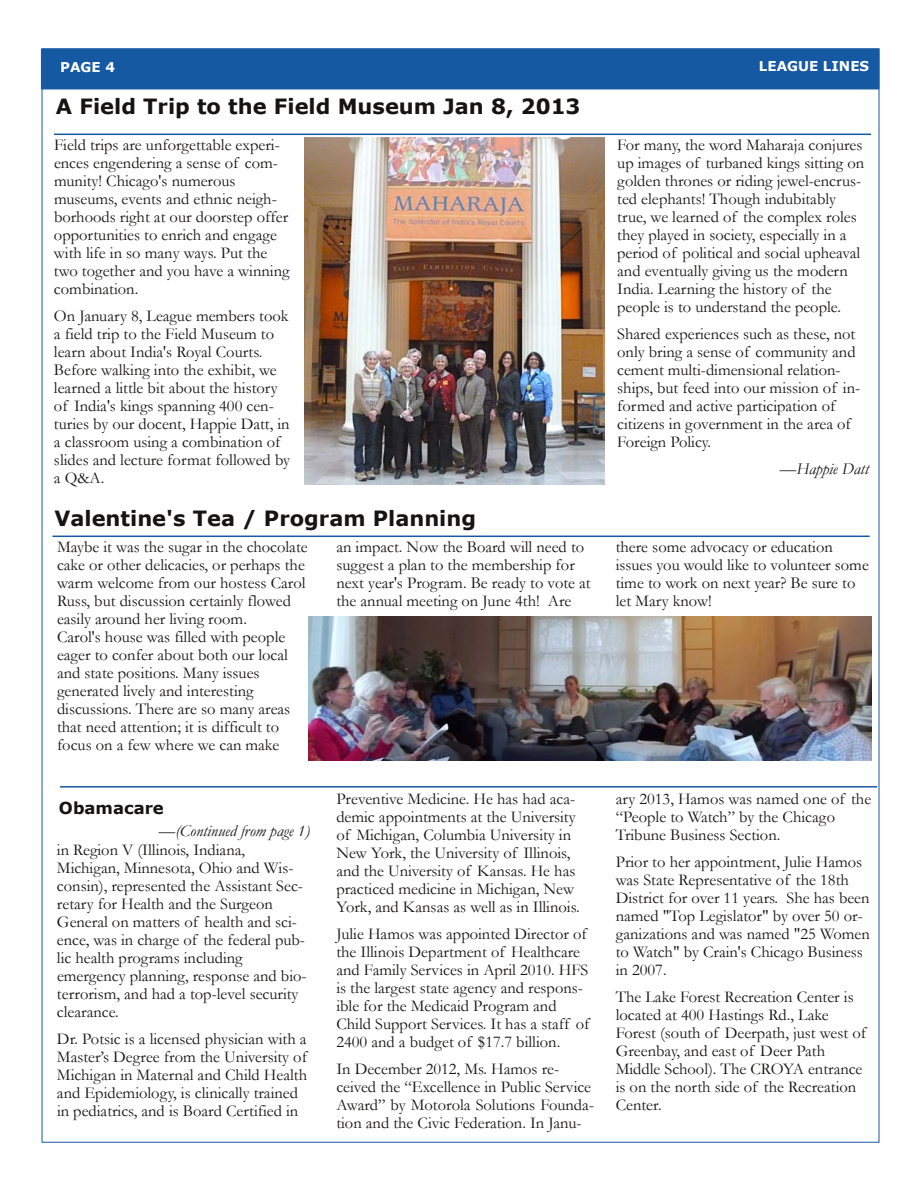
<style>
.page{position:relative;width:918px;height:1188px;background:#fff}
.page>*{position:absolute;margin:0;border:0;box-sizing:border-box;transform-origin:0 0}
.t1{font:700 21px "Verdana";color:#161413}
.t2{font:16.5px/18px "Garamond";color:#161413}
.t3{font:italic 16.5px "Garamond";color:#161413}
.t4{font:700 16.5px "Verdana";color:#161413}
.t5{font:700 13.5px "Verdana";color:#fff}
</style>
<div class="page">
<div style="left:42px;top:50px;width:837px;height:39px;background:#1659a3"></div>
<div style="left:41px;top:49px;width:838px;height:40px;border:2px solid #1659a3"></div>
<hr style="left:54px;top:134px;width:817px;height:1px;background:#1659a3">
<img style="left:305px;top:137px;width:300px;height:348px">
<hr style="left:52px;top:536px;width:818px;height:1px;background:#1659a3">
<img style="left:309px;top:617px;width:563px;height:143px">
<hr style="left:60px;top:786px;width:817px;height:2px;background:#1659a3">
<p class="t5" style="left:60px;top:58px;width:56px">PAGE 4</p>
<p class="t5" style="left:759px;top:56px;width:112px">LEAGUE LINES</p>
<p class="t1" style="left:56px;top:92px;width:526px">A Field Trip to the Field Museum Jan 8, 2013</p>
<p class="t2" style="left:54px;top:135px;width:237px">Field trips are unforgettable experi&shy;ences engendering a sense of com&shy;munity! Chicago's numerous museums, events and ethnic neigh&shy;borhoods right at our doorstep offer opportunities to enrich and engage with life in so many ways. Put the two together and you have a winning combination.</p>
<p class="t2" style="left:54px;top:306px;width:238px">On January 8, League members took a field trip to the Field Museum to learn about India's Royal Courts.<br>Before walking into the exhibit, we learned a little bit about the history of India's kings spanning 400 cen&shy;turies by our docent, Happie Datt, in a classroom using a combination of slides and lecture format followed by a Q&amp;A.</p>
<p class="t1" style="left:54px;top:503px;width:423px">Valentine's Tea / Program Planning</p>
<p class="t2" style="left:617px;top:135px;width:249px">For many, the word Maharaja conjures up images of turbaned kings sitting on golden thrones or riding jewel-encrus&shy;ted elephants! Though indubitably true, we learned of the complex roles they played in society, especially in a period of political and social upheaval and eventually giving us the modern India. Learning the history of the people is to understand the people.</p>
<p class="t2" style="left:617px;top:324px;width:245px">Shared experiences such as these, not only bring a sense of community and cement multi-dimensional relation&shy;ships, but feed into our mission of in&shy;formed and active participation of citizens in government in the area of Foreign Policy.</p>
<p class="t3" style="left:780px;top:457px;width:91px">—Happie Datt</p>
<p class="t2" style="left:57px;top:537px;width:252px">Maybe it was the sugar in the chocolate cake or other delicacies, or perhaps the warm welcome from our hostess Carol Russ, but discussion certainly flowed easily around her living room.<br>Carol's house was filled with people eager to confer about both our local and state positions. Many issues generated lively and interesting discussions. There are so many areas that need attention; it is difficult to focus on a few where we can make</p>
<p class="t2" style="left:336px;top:537px;width:256px">an impact. Now the Board will need to suggest a plan to the membership for next year's Program. Be ready to vote at the annual meeting on June 4th! Are</p>
<p class="t2" style="left:616px;top:537px;width:255px">there some advocacy or education issues you would like to volunteer some time to work on next year? Be sure to let Mary know!</p>
<p class="t4" style="left:59px;top:796px;width:106px">Obamacare</p>
<p class="t3" style="left:159px;top:820px;width:152px">—(Continued from page 1)</p>
<p class="t2" style="left:57px;top:840px;width:251px">in Region V (Illinois, Indiana, Michigan, Minnesota, Ohio and Wis&shy;consin), represented the Assistant Sec&shy;retary for Health and the Surgeon General on matters of health and sci&shy;ence, was in charge of the federal pub&shy;lic health programs including emergency planning, response and bio&shy;terrorism, and had a top-level security clearance.</p>
<p class="t2" style="left:57px;top:1029px;width:252px">Dr. Potsic is a licensed physician with a Master’s Degree from the University of Michigan in Maternal and Child Health and Epidemiology, is clinically trained in pediatrics, and is Board Certified in</p>
<p class="t2" style="left:336px;top:789px;width:245px">Preventive Medicine. He has had aca&shy;demic appointments at the University of Michigan, Columbia University in New York, the University of Illinois, and the University of Kansas. He has practiced medicine in Michigan, New York, and Kansas as well as in Illinois.</p>
<p class="t2" style="left:336px;top:924px;width:255px">Julie Hamos was appointed Director of the Illinois Department of Healthcare and Family Services in April 2010. HFS is the largest state agency and respons&shy;ible for the Medicaid Program and Child Support Services. It has a staff of 2400 and a budget of $17.7 billion.</p>
<p class="t2" style="left:336px;top:1059px;width:259px">In December 2012, Ms. Hamos re&shy;ceived the “Excellence in Public Service Award” by Motorola Solutions Founda&shy;tion and the Civic Federation. In Janu-</p>
<p class="t2" style="left:616px;top:789px;width:257px">ary 2013, Hamos was named one of the “People to Watch” by the Chicago<br>Tribune Business Section.</p>
<p class="t2" style="left:616px;top:852px;width:256px">Prior to her appointment, Julie Hamos was State Representative of the 18th District for over 11 years. She has been named "Top Legislator" by over 50 or&shy;ganizations and was named "25 Women to Watch" by Crain's Chicago Business in 2007.</p>
<p class="t2" style="left:616px;top:987px;width:252px">The Lake Forest Recreation Center is located at 400 Hastings Rd., Lake<br>Forest (south of Deerpath, just west of<br>Greenbay, and east of Deer Path<br>Middle School). The CROYA entrance is on the north side of the Recreation<br>Center.</p>
</div>
